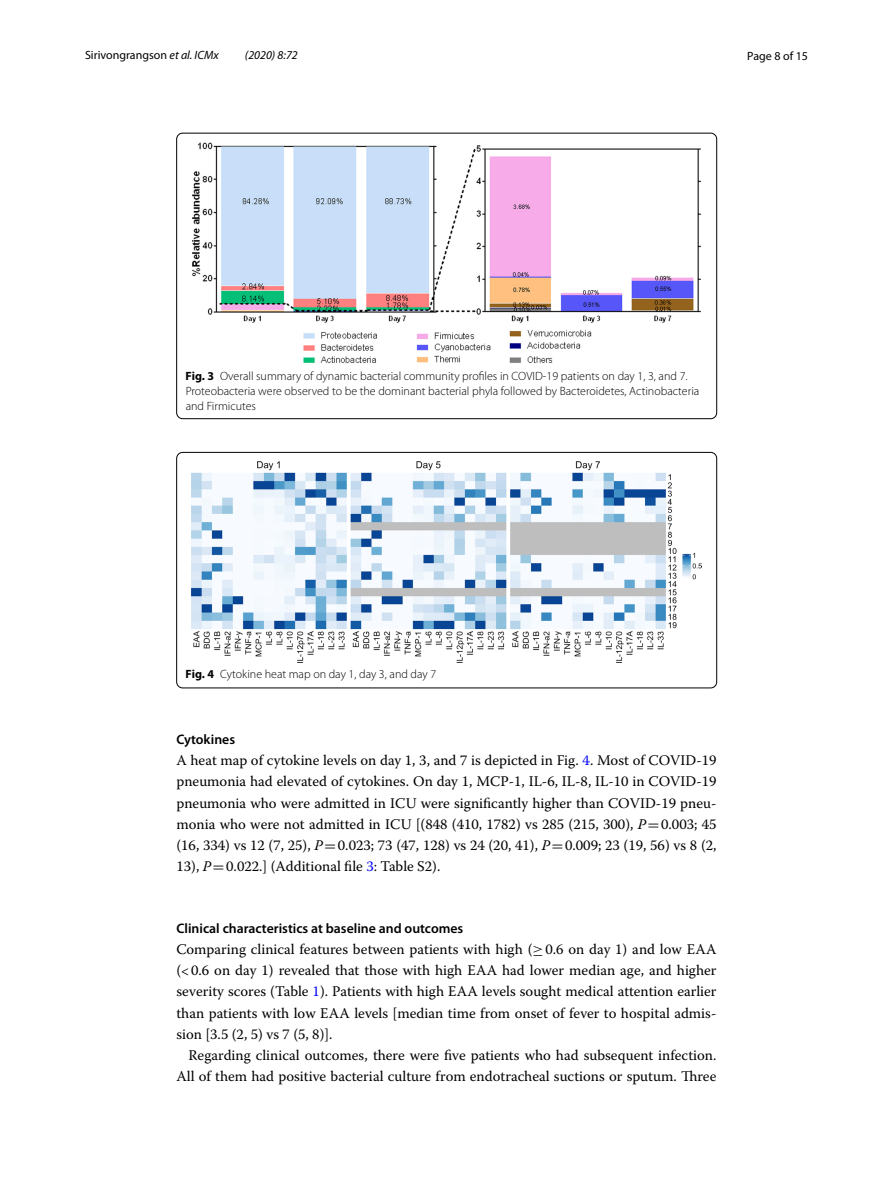
<style>
.page{position:relative;width:893px;height:1187px;background:#fff}
.page>*{position:absolute;margin:0;border:0;box-sizing:border-box;transform-origin:0 0}
.t1{font:14.7px/21.3px "Warnock Pro";color:#000;text-align:justify}
.t2{font:600 13.8px "Myriad Pro";color:#000}
.t3{font:300 12px/15px "Myriad Pro";color:#000}
.t4{font:12px "Myriad Pro";color:#000}
.t5{font:italic 12px "Myriad Pro";color:#000}
.s1{font-style:italic}
.s2{font-weight:700}
.s3{color:#00f}
.s4{font-family:"MTSY"}
</style>
<div class="page">
<img style="left:192px;top:142px;width:509px;height:222px">
<div style="left:176px;top:133px;width:541px;height:286px;border:1px solid #000;border-radius:6px"></div>
<img style="left:192px;top:461px;width:510px;height:201px">
<div style="left:176px;top:452px;width:541px;height:236px;border:1px solid #000;border-radius:6px"></div>
<p class="t4" style="left:85px;top:48px;width:135px">Sirivongrangson <span class="s1">et al. ICMx</span></p>
<p class="t5" style="left:245px;top:48px;width:54px">(2020) 8:72</p>
<p class="t4" style="left:747px;top:48px;width:62px">Page 8 of 15</p>
<p class="t3" style="left:186px;top:368px;width:515px"><span class="s2">Fig. 3</span> Overall summary of dynamic bacterial community profiles in COVID-19 patients on day 1, 3, and 7.<br>Proteobacteria were observed to be the dominant bacterial phyla followed by Bacteroidetes, Actinobacteria and Firmicutes</p>
<p class="t3" style="left:186px;top:666px;width:252px"><span class="s2">Fig. 4</span> Cytokine heat map on day 1, day 3, and day 7</p>
<p class="t2" style="left:176px;top:730px;width:60px">Cytokines</p>
<p class="t1" style="left:176px;top:749px;width:542px">A heat map of cytokine levels on day 1, 3, and 7 is depicted in Fig. <span class="s3">4</span>. Most of COVID-19 pneumonia had elevated of cytokines. On day 1, MCP-1, IL-6, IL-8, IL-10 in COVID-19 pneumonia who were admitted in ICU were significantly higher than COVID-19 pneu&shy;monia who were not admitted in ICU [(848 (410, 1782) vs 285 (215, 300), <span class="s1">P</span><span class="s4">=</span>0.003; 45 (16, 334) vs 12 (7, 25), <span class="s1">P</span><span class="s4">=</span>0.023; 73 (47, 128) vs 24 (20, 41), <span class="s1">P</span><span class="s4">=</span>0.009; 23 (19, 56) vs 8 (2, 13), <span class="s1">P</span><span class="s4">=</span>0.022.] (Additional file <span class="s3">3</span>: Table S2).</p>
<p class="t2" style="left:176px;top:919px;width:288px">Clinical characteristics at baseline and outcomes</p>
<p class="t1" style="left:176px;top:938px;width:542px">Comparing clinical features between patients with high (<span class="s4">≥</span>0.6 on day 1) and low EAA (&lt;0.6 on day 1) revealed that those with high EAA had lower median age, and higher severity scores (Table <span class="s3">1</span>). Patients with high EAA levels sought medical attention earlier than patients with low EAA levels [median time from onset of fever to hospital admis&shy;sion [3.5 (2, 5) vs 7 (5, 8)].</p>
<p class="t1" style="left:176px;top:1044px;width:542px;text-align:right">Regarding clinical outcomes, there were five patients who had subsequent infection.<br>All of them had positive bacterial culture from endotracheal suctions or sputum. Three</p>
</div>
